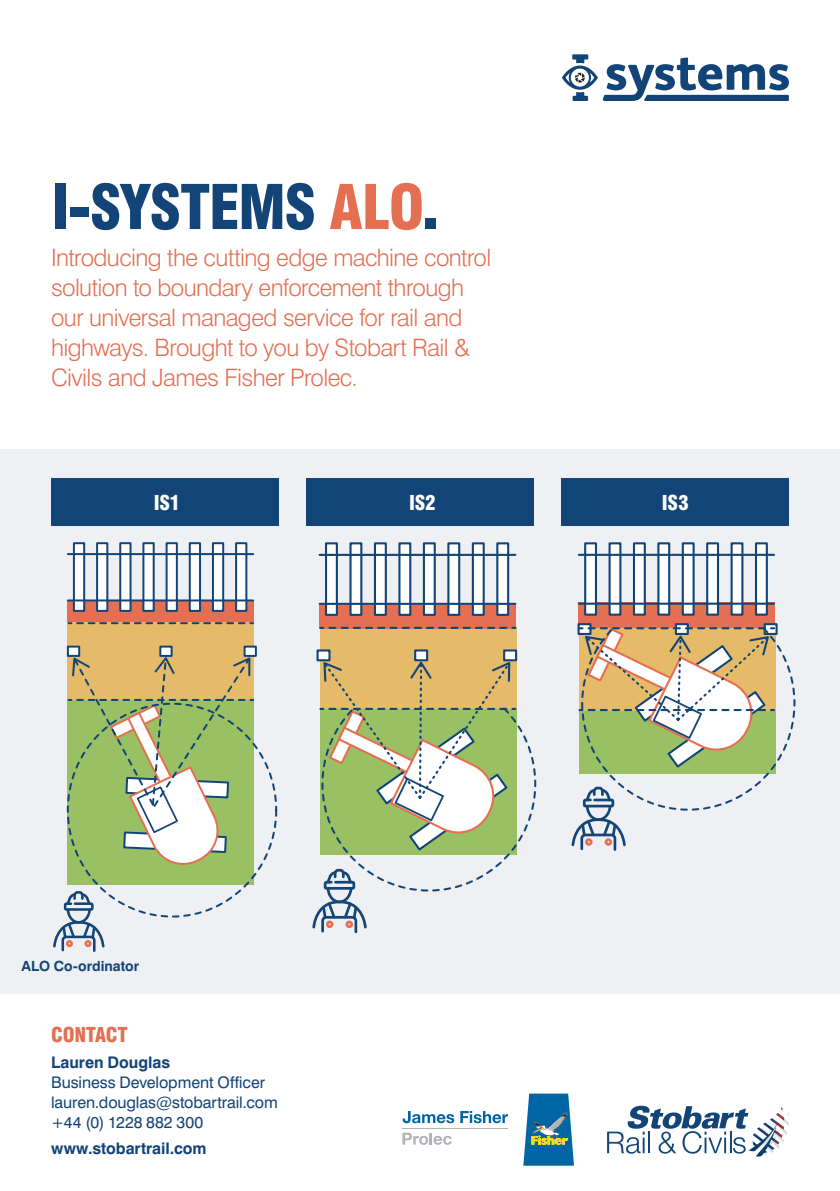
<style>
.page{position:relative;width:840px;height:1191px;background:#fff}
.page>*{position:absolute;margin:0;border:0;box-sizing:border-box;transform-origin:0 0}
.t1{font:900 condensed 60px "Swiss 721 BT";letter-spacing:-.02em;color:#134477}
.t2{font:300 24px/30px "Swiss 721 BT";letter-spacing:-.025em;color:#e46f52}
.t3{font:900 condensed 20px "Swiss 721 BT";letter-spacing:-.015em;color:#fff}
.t4{font:900 condensed 20px "Swiss 721 BT";letter-spacing:-.015em;color:#e46f52}
.t5{font:16px/20px "Swiss 721 BT";letter-spacing:-.005em;color:#134477}
.t6{font:700 16px "Swiss 721 BT";letter-spacing:-.005em;color:#134477}
.t7{font:700 14px "Swiss 721 BT";color:#134477}
.s1{color:#e46f52}
</style>
<div class="page">
<div style="left:0;top:449px;width:839px;height:544px;background:#eef0f4"></div>
<svg style="left:607px;top:1105px;width:181px;height:51px"></svg>
<div style="left:68px;top:601px;width:186px;height:22px;background:#e46f52"></div>
<div style="left:74px;top:543px;width:10px;height:68px;background:#fff"></div>
<div style="left:73px;top:542px;width:12px;height:70px;border:2px solid #134477"></div>
<div style="left:97px;top:543px;width:10px;height:68px;background:#fff"></div>
<div style="left:96px;top:542px;width:12px;height:70px;border:2px solid #134477"></div>
<div style="left:120px;top:543px;width:10px;height:68px;background:#fff"></div>
<div style="left:119px;top:542px;width:12px;height:70px;border:2px solid #134477"></div>
<div style="left:143px;top:543px;width:11px;height:68px;background:#fff"></div>
<div style="left:142px;top:542px;width:13px;height:70px;border:2px solid #134477"></div>
<div style="left:166px;top:543px;width:11px;height:68px;background:#fff"></div>
<div style="left:165px;top:542px;width:13px;height:70px;border:2px solid #134477"></div>
<div style="left:190px;top:543px;width:10px;height:68px;background:#fff"></div>
<div style="left:189px;top:542px;width:12px;height:70px;border:2px solid #134477"></div>
<div style="left:213px;top:543px;width:10px;height:68px;background:#fff"></div>
<div style="left:212px;top:542px;width:12px;height:70px;border:2px solid #134477"></div>
<div style="left:236px;top:543px;width:10px;height:68px;background:#fff"></div>
<div style="left:235px;top:542px;width:12px;height:70px;border:2px solid #134477"></div>
<div style="left:68px;top:700px;width:186px;height:185px;background:#99c062"></div>
<div style="left:68px;top:622px;width:186px;height:78px;background:#e5bb6a"></div>
<hr style="left:68px;top:553px;width:185px;height:2px;background:#134477">
<hr style="left:68px;top:599px;width:185px;height:2px;background:#134477">
<svg style="left:53px;top:889px;width:53px;height:63px"></svg>
<div style="left:68px;top:646px;width:11px;height:10px;background:#fff"></div>
<div style="left:67px;top:645px;width:13px;height:12px;border:2px solid #134477"></div>
<div style="left:160px;top:646px;width:11px;height:10px;background:#fff"></div>
<div style="left:159px;top:645px;width:13px;height:12px;border:2px solid #134477"></div>
<div style="left:244px;top:646px;width:12px;height:10px;background:#fff"></div>
<div style="left:243px;top:645px;width:14px;height:12px;border:2px solid #134477"></div>
<svg style="left:77px;top:622px;width:176px;height:2px"></svg>
<svg style="left:68px;top:657px;width:185px;height:214px"></svg>
<div style="left:319px;top:627px;width:197px;height:82px;background:#e5bb6a"></div>
<div style="left:319px;top:605px;width:197px;height:23px;background:#e46f52"></div>
<div style="left:326px;top:543px;width:10px;height:72px;background:#fff"></div>
<div style="left:325px;top:542px;width:13px;height:74px;border:2px solid #134477"></div>
<div style="left:350px;top:543px;width:11px;height:72px;background:#fff"></div>
<div style="left:349px;top:542px;width:13px;height:74px;border:2px solid #134477"></div>
<div style="left:375px;top:543px;width:10px;height:72px;background:#fff"></div>
<div style="left:374px;top:542px;width:12px;height:74px;border:2px solid #134477"></div>
<div style="left:399px;top:543px;width:11px;height:72px;background:#fff"></div>
<div style="left:398px;top:542px;width:13px;height:74px;border:2px solid #134477"></div>
<div style="left:423px;top:543px;width:11px;height:72px;background:#fff"></div>
<div style="left:422px;top:542px;width:13px;height:74px;border:2px solid #134477"></div>
<div style="left:448px;top:543px;width:11px;height:72px;background:#fff"></div>
<div style="left:447px;top:542px;width:13px;height:74px;border:2px solid #134477"></div>
<div style="left:472px;top:543px;width:11px;height:72px;background:#fff"></div>
<div style="left:471px;top:542px;width:13px;height:74px;border:2px solid #134477"></div>
<div style="left:497px;top:543px;width:11px;height:72px;background:#fff"></div>
<div style="left:496px;top:542px;width:13px;height:74px;border:2px solid #134477"></div>
<hr style="left:319px;top:554px;width:196px;height:2px;background:#134477">
<hr style="left:319px;top:603px;width:196px;height:2px;background:#134477">
<svg style="left:312px;top:892px;width:55px;height:42px"></svg>
<svg style="left:320px;top:705px;width:217px;height:187px"></svg>
<svg style="left:329px;top:627px;width:186px;height:2px"></svg>
<div style="left:317px;top:650px;width:12px;height:10px;background:#fff"></div>
<div style="left:316px;top:649px;width:14px;height:12px;border:2px solid #134477"></div>
<div style="left:415px;top:650px;width:12px;height:10px;background:#fff"></div>
<div style="left:414px;top:649px;width:14px;height:12px;border:2px solid #134477"></div>
<div style="left:504px;top:650px;width:12px;height:10px;background:#fff"></div>
<div style="left:503px;top:649px;width:14px;height:12px;border:2px solid #134477"></div>
<svg style="left:320px;top:661px;width:195px;height:191px"></svg>
<div style="left:578px;top:602px;width:196px;height:26px;background:#e46f52"></div>
<svg style="left:586px;top:545px;width:7px;height:67px"></svg>
<div style="left:583px;top:542px;width:13px;height:73px;border:2px solid #134477"></div>
<div style="left:609px;top:543px;width:11px;height:71px;background:#fff"></div>
<div style="left:608px;top:542px;width:13px;height:73px;border:2px solid #134477"></div>
<div style="left:633px;top:543px;width:11px;height:71px;background:#fff"></div>
<div style="left:632px;top:542px;width:13px;height:73px;border:2px solid #134477"></div>
<div style="left:658px;top:543px;width:10px;height:71px;background:#fff"></div>
<div style="left:657px;top:542px;width:13px;height:73px;border:2px solid #134477"></div>
<div style="left:682px;top:543px;width:11px;height:71px;background:#fff"></div>
<div style="left:681px;top:542px;width:13px;height:73px;border:2px solid #134477"></div>
<svg style="left:708px;top:545px;width:7px;height:67px"></svg>
<div style="left:705px;top:542px;width:13px;height:73px;border:2px solid #134477"></div>
<div style="left:731px;top:543px;width:11px;height:71px;background:#fff"></div>
<div style="left:730px;top:542px;width:13px;height:73px;border:2px solid #134477"></div>
<svg style="left:757px;top:545px;width:7px;height:67px"></svg>
<div style="left:754px;top:542px;width:13px;height:73px;border:2px solid #134477"></div>
<hr style="left:578px;top:554px;width:195px;height:2px;background:#134477">
<hr style="left:578px;top:602px;width:195px;height:3px;background:#134477">
<svg style="left:571px;top:811px;width:55px;height:40px"></svg>
<div style="left:577px;top:623px;width:14px;height:12px;border:2px solid #134477"></div>
<div style="left:674px;top:623px;width:14px;height:12px;border:2px solid #134477"></div>
<div style="left:763px;top:623px;width:14px;height:12px;border:2px solid #134477"></div>
<svg style="left:580px;top:625px;width:216px;height:186px"></svg>
<svg style="left:579px;top:626px;width:194px;height:143px;background:#c7c290"></svg>
<div style="left:51px;top:478px;width:227px;height:48px;background:#134477"></div>
<div style="left:306px;top:478px;width:227px;height:48px;background:#134477"></div>
<div style="left:561px;top:478px;width:227px;height:48px;background:#134477"></div>
<svg style="left:561px;top:54px;width:227px;height:47px"></svg>
<svg style="left:402px;top:1111px;width:105px;height:12px"></svg>
<hr style="left:402px;top:1127px;width:106px;height:1px;background:#b2b3b7">
<svg style="left:402px;top:1132px;width:49px;height:12px"></svg>
<svg style="left:523px;top:1093px;width:50px;height:72px;background:#3a83a5"></svg>
<h1 class="t1" style="left:51px;top:171px;width:389px">I-SYSTEMS <span class="s1">ALO</span>.</h1>
<p class="t2" style="left:51px;top:242px;width:441px">Introducing the cutting edge machine control solution to boundary enforcement through our universal managed service for rail and highways. Brought to you by Stobart Rail &amp; Civils and James Fisher Prolec.</p>
<p class="t3" style="left:154px;top:491px;width:28px">IS1</p>
<p class="t3" style="left:409px;top:491px;width:28px">IS2</p>
<p class="t3" style="left:661px;top:491px;width:28px">IS3</p>
<p class="t7" style="left:21px;top:957px;width:119px">ALO Co-ordinator</p>
<p class="t4" style="left:51px;top:1023px;width:78px">CONTACT</p>
<p class="t6" style="left:51px;top:1052px;width:120px">Lauren Douglas</p>
<p class="t5" style="left:51px;top:1072px;width:228px">Business Development Officer lauren.douglas@stobartrail.com +44 (0) 1228 882 300</p>
<p class="t6" style="left:51px;top:1138px;width:157px">www.stobartrail.com</p>
</div>
